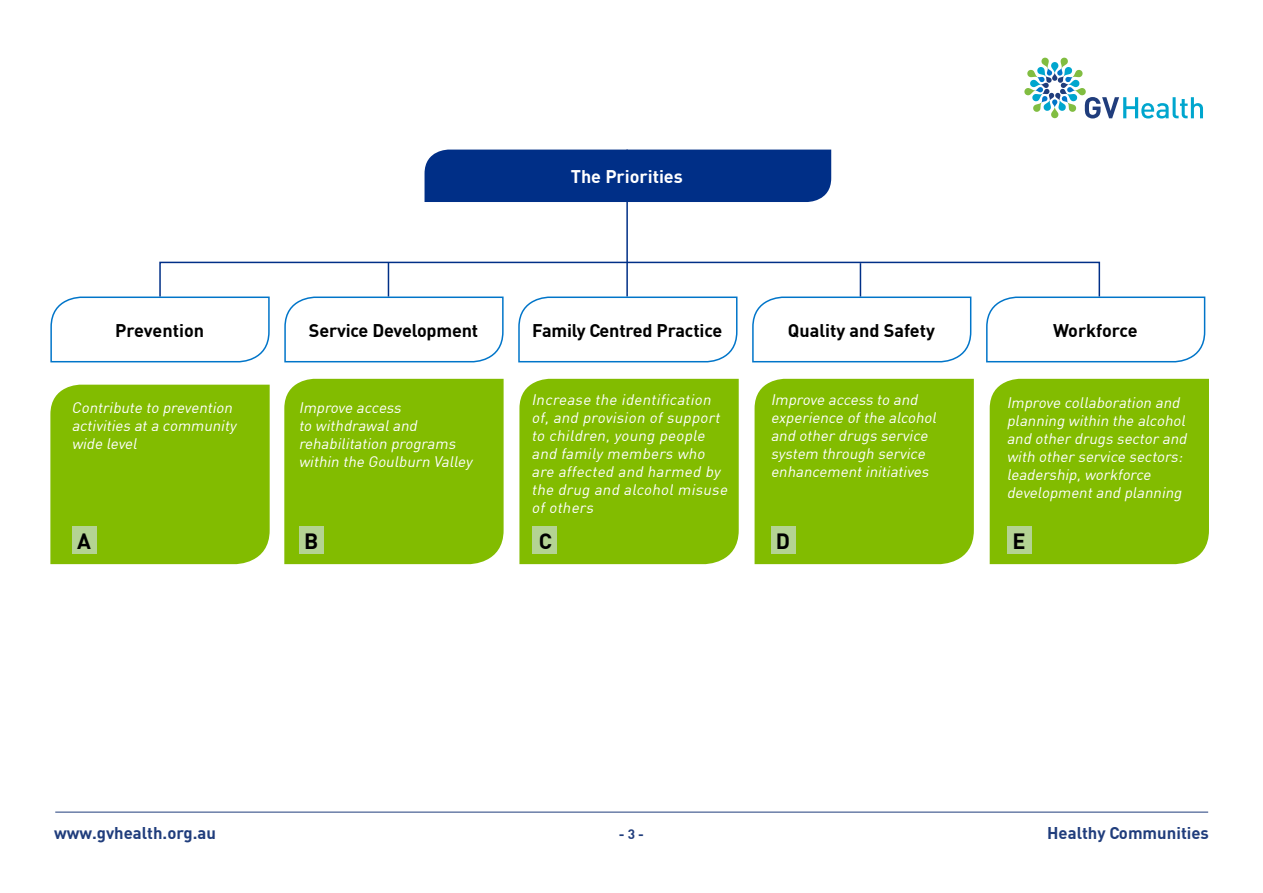
<style>
.page{position:relative;width:1263px;height:893px;background:#fff}
.page>*{position:absolute;margin:0;border:0;box-sizing:border-box;transform-origin:0 0}
.t1{font:700 21.6px "DIN";color:#000}
.t2{font:700 18px "DIN";letter-spacing:-.01em;color:#000}
.t3{font:700 18px "DIN";color:#fff}
.t4{font:700 16.65px "DIN";color:#203d7c}
.t5{font:italic 15px/18px "DIN";color:#fff}
.t6{font:700 13.5px "DIN";color:#203d7c}
</style>
<div class="page">
<hr style="left:55px;top:812px;width:1153px;height:1px;background:#203d7c">
<svg style="left:1024px;top:57px;width:179px;height:62px"></svg>
<hr style="left:626px;top:150px;width:2px;height:147px;background:#002f87">
<div style="left:424px;top:150px;width:407px;height:52px;background:#002f87"></div>
<svg style="left:50px;top:296px;width:220px;height:67px"></svg>
<svg style="left:284px;top:297px;width:220px;height:66px"></svg>
<svg style="left:518px;top:297px;width:220px;height:66px"></svg>
<svg style="left:752px;top:297px;width:220px;height:66px"></svg>
<svg style="left:986px;top:296px;width:220px;height:67px"></svg>
<div style="left:284px;top:379px;width:220px;height:185px;background:#82bc00"></div>
<div style="left:519px;top:379px;width:220px;height:185px;background:#82bc00"></div>
<div style="left:754px;top:379px;width:220px;height:185px;background:#82bc00"></div>
<div style="left:990px;top:379px;width:219px;height:185px;background:#82bc00"></div>
<div style="left:159px;top:262px;width:941px;height:35px;border:2px solid #002f87"></div>
<hr style="left:388px;top:263px;width:1px;height:34px;background:#002f87">
<hr style="left:860px;top:263px;width:1px;height:34px;background:#002f87">
<div style="left:50px;top:385px;width:220px;height:179px;background:#82bc00"></div>
<div style="left:532px;top:526px;width:25px;height:28px;background:#b4d393"></div>
<div style="left:299px;top:526px;width:25px;height:28px;background:#b4d393"></div>
<div style="left:72px;top:526px;width:24px;height:28px;background:#b4d393"></div>
<div style="left:771px;top:526px;width:24px;height:28px;background:#b4d393"></div>
<div style="left:1007px;top:526px;width:24px;height:28px;background:#b4d393"></div>
<p class="t3" style="left:571px;top:165px;width:114px">The Priorities</p>
<p class="t2" style="left:115px;top:318px;width:90px">Prevention</p>
<p class="t2" style="left:309px;top:318px;width:171px">Service Development</p>
<p class="t2" style="left:532px;top:318px;width:192px">Family Centred Practice</p>
<p class="t2" style="left:788px;top:318px;width:149px">Quality and Safety</p>
<p class="t2" style="left:1053px;top:318px;width:86px">Workforce</p>
<p class="t5" style="left:72px;top:398px;width:169px">Contribute to prevention activities ata community wide level</p>
<p class="t5" style="left:299px;top:398px;width:178px">Improve access<br>to withdrawaland rehabilitation programs within the Goulburn Valley</p>
<p class="t5" style="left:531px;top:390px;width:201px">Increase the identification of, and provision of support to children, young people and family members who are affected and harmed by the drug and alcohol misuse of others</p>
<h1 class="t1" style="left:77px;top:527px;width:15px">A</h1>
<h1 class="t1" style="left:304px;top:527px;width:16px">B</h1>
<h1 class="t1" style="left:539px;top:527px;width:14px">C</h1>
<p class="t5" style="left:771px;top:390px;width:170px">Improve access to and experience ofthe alcohol and other drugs service system through service enhancementinitiatives</p>
<h1 class="t1" style="left:776px;top:527px;width:16px">D</h1>
<p class="t5" style="left:1007px;top:393px;width:185px">Improve collaboration and planning within the alcohol and other drugs sector and with other service sectors: leadership,workforce developmentand planning</p>
<h1 class="t1" style="left:1012px;top:527px;width:15px">E</h1>
<p class="t4" style="left:54px;top:822px;width:164px">www.gvhealth.org.au</p>
<p class="t6" style="left:619px;top:825px;width:27px">- 3 -</p>
<p class="t4" style="left:1047px;top:822px;width:163px">Healthy Communities</p>
</div>
